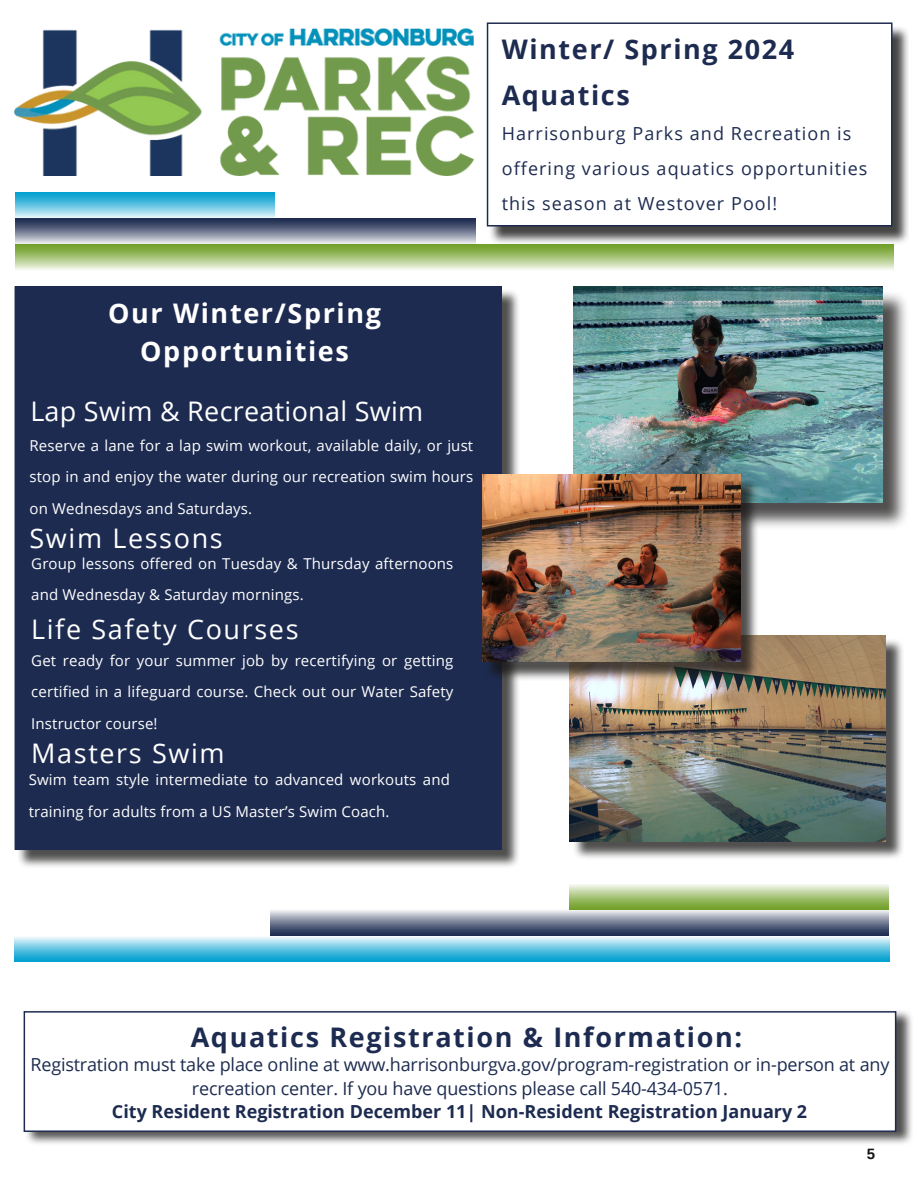
<style>
.page{position:relative;width:918px;height:1188px;background:#fff}
.page>*{position:absolute;margin:0;border:0;box-sizing:border-box;transform-origin:0 0}
.t1{font:700 27px/46.2px "Open Sans";letter-spacing:.06em;color:#1d2b50}
.t2{font:27px "Open Sans";letter-spacing:.06em;color:#fff}
.t3{font:700 27px "Open Sans";letter-spacing:.06em;color:#fff}
.t4{font:27px "Open Sans";letter-spacing:.01em;color:#fff}
.t5{font:18px/23.7px "Open Sans";letter-spacing:-.01em;color:#1d2b50;text-align:center}
.t6{font:18px/34.8px "Open Sans";letter-spacing:.06em;color:#1d2b50}
.t7{font:700 18px "Open Sans";color:#1d2b50}
.t8{font:15px/31.5px "Open Sans";letter-spacing:.01em;color:#fff}
.t9{font:700 15px "Arimo";color:#171615}
</style>
<div class="page">
<img style="left:15px;top:28px;width:459px;height:147px">
<img style="left:16px;top:245px;width:877px;height:25px">
<img style="left:16px;top:218px;width:460px;height:26px">
<img style="left:16px;top:193px;width:258px;height:26px">
<img style="left:17px;top:291px;width:501px;height:576px">
<div style="left:15px;top:286px;width:487px;height:564px;background:#1d2b50"></div>
<img style="left:570px;top:884px;width:318px;height:25px">
<img style="left:271px;top:910px;width:617px;height:26px">
<img style="left:15px;top:937px;width:874px;height:25px">
<img style="left:489px;top:27px;width:419px;height:218px">
<svg style="left:487px;top:22px;width:406px;height:205px"></svg>
<img style="left:572px;top:640px;width:331px;height:218px">
<img style="left:570px;top:635px;width:316px;height:206px">
<img style="left:759px;top:290px;width:147px;height:237px">
<img style="left:573px;top:286px;width:309px;height:217px">
<img style="left:484px;top:477px;width:275px;height:204px">
<img style="left:483px;top:474px;width:257px;height:188px">
<img style="left:27px;top:1011px;width:885px;height:133px">
<svg style="left:24px;top:1011px;width:872px;height:121px"></svg>
<p class="t1" style="left:502px;top:25px;width:294px">Winter/ Spring 2024<br>Aquatics</p>
<p class="t6" style="left:502px;top:116px;width:367px">Harrisonburg Parks and Recreation is offering various aquatics opportunities this season at Westover Pool!</p>
<p class="t3" style="left:108px;top:294px;width:274px">Our Winter/Spring</p>
<p class="t3" style="left:140px;top:332px;width:210px">Opportunities</p>
<p class="t4" style="left:30px;top:392px;width:394px">Lap Swim &amp; Recreational Swim</p>
<p class="t8" style="left:30px;top:429px;width:445px;text-align:justify">Reserve a lane for a lap swim workout, available daily, or just stop in and enjoy the water during our recreation swim hours on Wednesdays and Saturdays.</p>
<p class="t2" style="left:30px;top:519px;width:195px">Swim Lessons</p>
<p class="t8" style="left:31px;top:547px;width:424px">Group lessons offered on Tuesday &amp; Thursday afternoons and Wednesday &amp; Saturday mornings.</p>
<p class="t2" style="left:31px;top:610px;width:269px">Life Safety Courses</p>
<p class="t8" style="left:31px;top:644px;width:424px;text-align:justify">Get ready for your summer job by recertifying or getting certified in a lifeguard course. Check out our Water Safety Instructor course!</p>
<p class="t2" style="left:31px;top:734px;width:195px">Masters Swim</p>
<p class="t8" style="left:29px;top:764px;width:423px">Swim team style intermediate to advanced workouts and training for adults from a US Master’s Swim Coach.</p>
<p class="t1" style="left:191px;top:1013px;width:553px">Aquatics Registration &amp; Information:</p>
<p class="t5" style="left:30px;top:1052px;width:860px">Registration must take place online at www.harrisonburgva.gov/program-registration or in-person at any recreation center. If you have questions please call 540-434-0571.</p>
<p class="t7" style="left:112px;top:1099px;width:697px">City Resident Registration December 11| Non-Resident Registration January 2</p>
<p class="t9" style="left:867px;top:1146px;width:10px">5</p>
</div>
